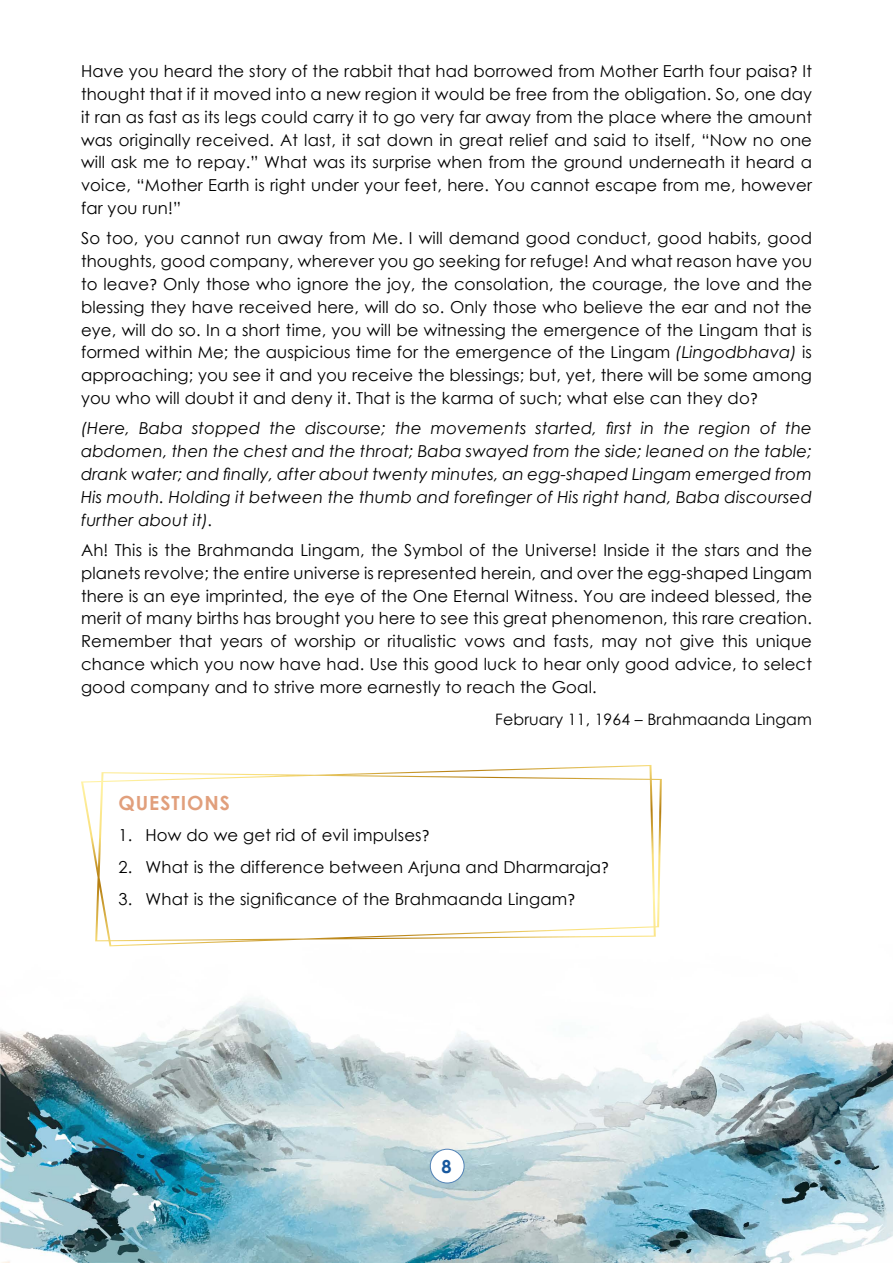
<style>
.page{position:relative;width:893px;height:1263px;background:#fff}
.page>*{position:absolute;margin:0;border:0;box-sizing:border-box;transform-origin:0 0}
.t1{font:700 19.5px "Century Gothic";letter-spacing:.05em;color:#e19f7c}
.t2{font:700 18px "Century Gothic";color:#18589e}
.t3{font:16.5px/22.8px "Century Gothic";letter-spacing:.01em;color:#000;text-align:justify}
.t4{font:italic 16.5px/22.8px "Century Gothic";letter-spacing:.01em;color:#000;text-align:justify}
.t5{font:15.75px "Century Gothic";letter-spacing:.01em;color:#000}
.s1{font-family:"Calibri"}
.s2{font-style:italic}
</style>
<div class="page">
<img style="left:0;top:946px;width:893px;height:317px">
<svg style="left:81px;top:765px;width:581px;height:181px"></svg>
<div style="left:430px;top:1149px;width:34px;height:34px;background:#fff;border-radius:50%"></div>
<div style="left:430px;top:1149px;width:34px;height:34px;border:1px solid #5282b6;border-radius:50%"></div>
<p class="t3" style="left:81px;top:60px;width:733px">Have you heard the story of the rabbit that had borrowed from Mother Earth four paisa<span class="s1">?</span> It thought that if it moved into a new region it would be free from the obligation. So, one day it ran as fast as its legs could carry it to go very far away from the place where the amount was originally received. At last, it sat down in great relief and said to itself, “Now no one will ask me to repay.” What was its surprise when from the ground underneath it heard a voice, “Mother Earth is right under your feet, here. You cannot escape from me, however far you run!”</p>
<p class="t3" style="left:81px;top:227px;width:733px">So too, you cannot run away from Me. I will demand good conduct, good habits, good thoughts, good company, wherever you go seeking for refuge! And what reason have you to leave<span class="s1">?</span> Only those who ignore the joy, the consolation, the courage, the love and the blessing they have received here, will do so. Only those who believe the ear and not the eye, will do so. In a short time, you will be witnessing the emergence of the Lingam that is formed within Me; the auspicious time for the emergence of the Lingam <span class="s2">(Lingodbhava)</span> is approaching; you see it and you receive the blessings; but, yet, there will be some among you who will doubt it and deny it. That is the karma of such; what else can they do<span class="s1">?</span></p>
<p class="t4" style="left:81px;top:417px;width:732px">(Here, Baba stopped the discourse; the movements started, first in the region of the abdomen, then the chest and the throat; Baba swayed from the side; leaned on the table; drank water; and finally, after about twenty minutes, an egg-shaped Lingam emerged from His mouth. Holding it between the thumb and forefinger of His right hand, Baba discoursed further about it).</p>
<p class="t3" style="left:81px;top:538px;width:733px">Ah! This is the Brahmanda Lingam, the Symbol of the Universe! Inside it the stars and the planets revolve; the entire universe is represented herein, and over the egg-shaped Lingam there is an eye imprinted, the eye of the One Eternal Witness. You are indeed blessed, the merit of many births has brought you here to see this great phenomenon, this rare creation.<br>Remember that years of worship or ritualistic vows and fasts, may not give this unique chance which you now have had. Use this good luck to hear only good advice, to select good company and to strive more earnestly to reach the Goal.</p>
<p class="t5" style="left:495px;top:708px;width:318px">February 11, 1964 – Brahmaanda Lingam</p>
<p class="t1" style="left:118px;top:788px;width:113px">QUESTIONS</p>
<p class="t3" style="left:118px;top:823px;width:312px">1. How do we get rid of evil impulses<span class="s1">?</span></p>
<p class="t3" style="left:118px;top:855px;width:492px">2. What is the difference between Arjuna and Dharmaraja<span class="s1">?</span></p>
<p class="t3" style="left:118px;top:888px;width:458px">3. What is the significance of the Brahmaanda Lingam<span class="s1">?</span></p>
<p class="t2" style="left:441px;top:1153px;width:12px">8</p>
</div>
